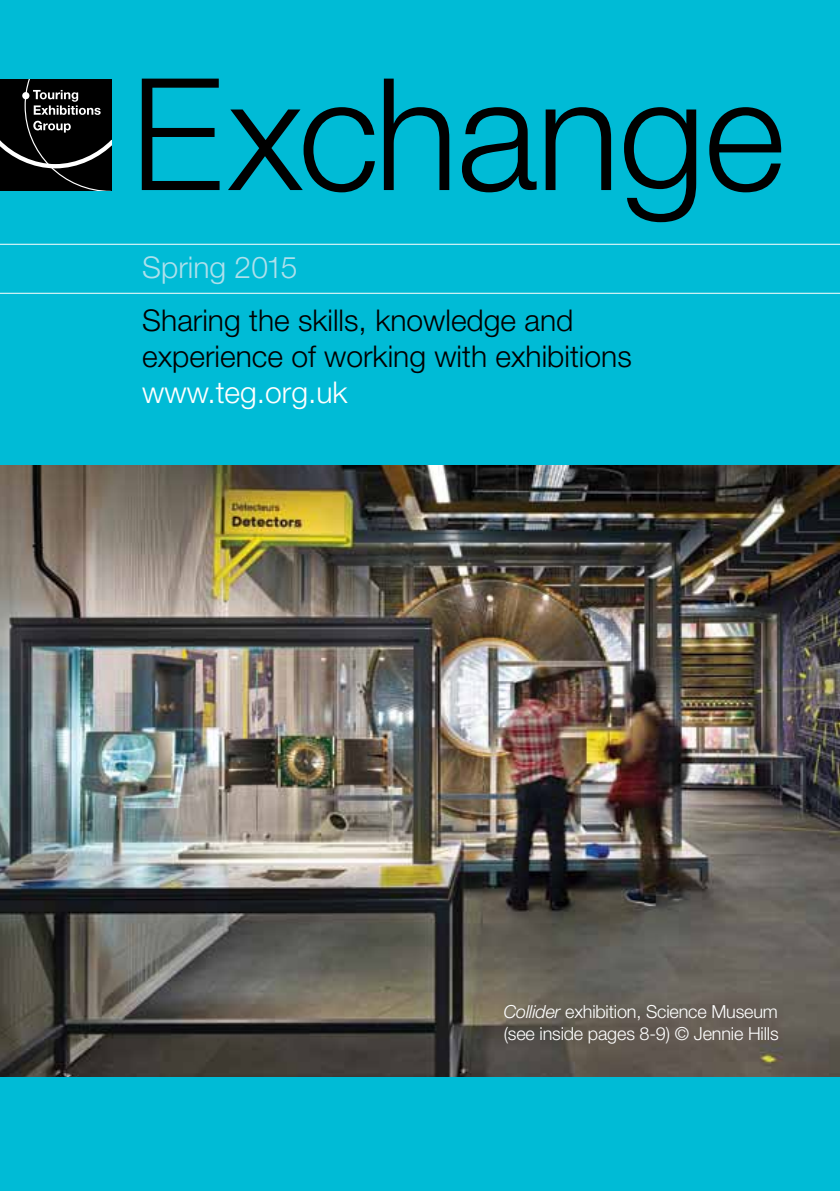
<style>
.page{position:relative;width:840px;height:1191px;background:#fff}
.page>*{position:absolute;margin:0;border:0;box-sizing:border-box;transform-origin:0 0}
.t1{font:300 156px "Helvetica Neue";letter-spacing:-.01em;color:#000}
.t2{font:300 30px/36px "Helvetica Neue";color:#000}
.t3{font:300 30px "Helvetica Neue";color:#fff}
.t4{font:300 30px "Helvetica Neue";color:#ade0ec}
.t5{font:300 18px/21.6px "Helvetica Neue";letter-spacing:-.01em;color:#fff}
.s1{font-style:italic}
</style>
<div class="page">
<div style="left:0;top:0;width:839px;height:1191px;background:#00bbd6"></div>
<hr style="left:0;top:244px;width:839px;height:1px;background:#fff">
<hr style="left:0;top:293px;width:839px;height:1px;background:#fff">
<svg style="left:0;top:79px;width:111px;height:111px;background:#1b1b1b"></svg>
<img style="left:0;top:465px;width:839px;height:611px">
<h1 class="t1" style="left:130px;top:39px;width:655px">Exchange</h1>
<p class="t4" style="left:142px;top:249px;width:157px">Spring 2015</p>
<p class="t2" style="left:142px;top:302px;width:490px">Sharing the skills, knowledge and experience of working with exhibitions</p>
<p class="t3" style="left:142px;top:374px;width:207px">www.teg.org.uk</p>
<p class="t5" style="left:503px;top:1000px;width:276px"><span class="s1">Collider</span> exhibition, Science Museum (see inside pages 8-9) © Jennie Hills</p>
</div>
